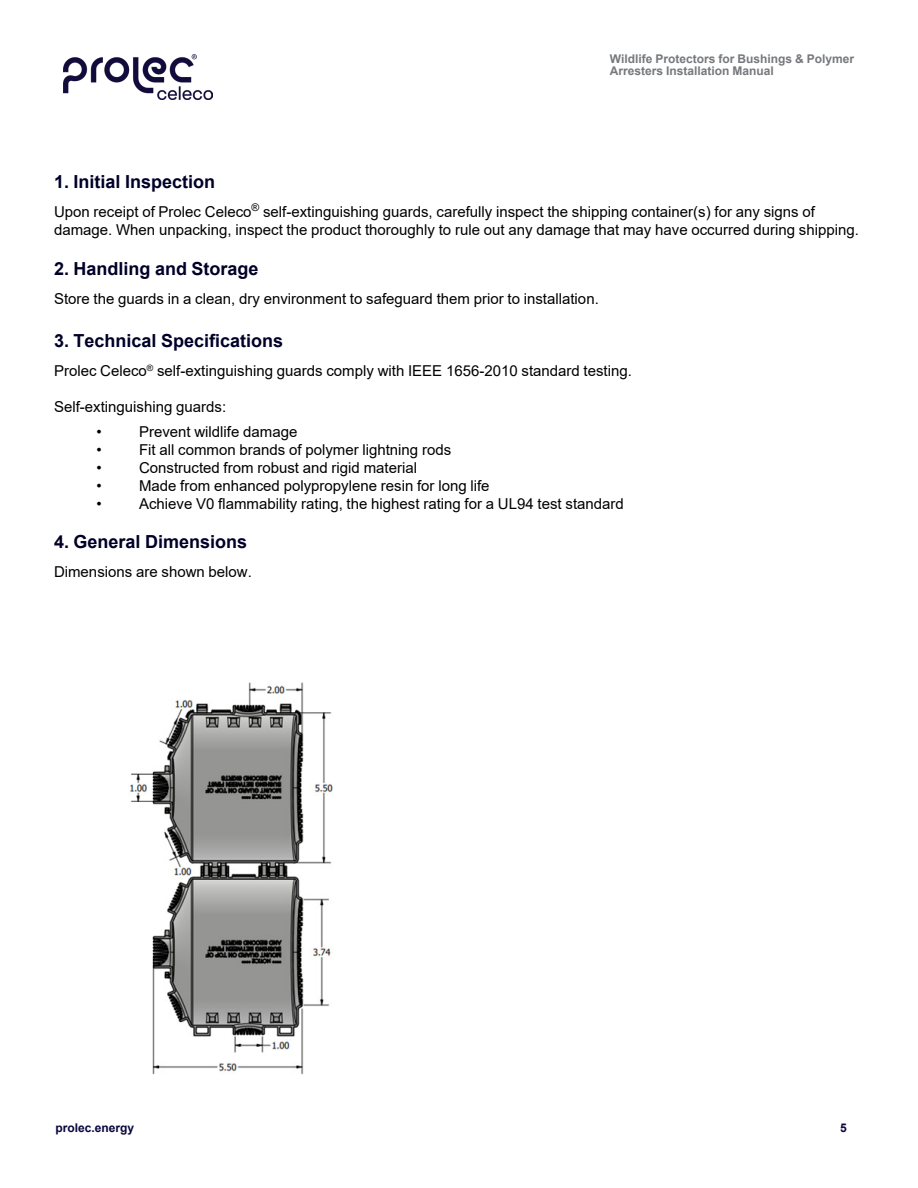
<style>
.page{position:relative;width:918px;height:1188px;background:#fff}
.page>*{position:absolute;margin:0;border:0;box-sizing:border-box;transform-origin:0 0}
.Titles_1{font:700 18px "Arial";color:#000028}
.Paragraph{font:15px/18px "Arial";color:#000}
.t1{font:700 12px/12px "Arial";color:#76787b}
.t2{font:700 12px "Arial";color:#09063e}
</style>
<div class="page">
<img style="left:63px;top:55px;width:150px;height:45px">
<img style="left:129px;top:682px;width:204px;height:393px">
<p class="t1" style="left:610px;top:53px;width:246px">Wildlife Protectors for Bushings &amp; Polymer<br>Arresters Installation Manual</p>
<p class="Titles_1" style="left:54px;top:169px;width:163px">1. Initial Inspection</p>
<p class="Paragraph" style="left:54px;top:203px;width:807px">Upon receipt of Prolec Celeco<sup>®</sup> self-extinguishing guards, carefully inspect the shipping container(s) for any signs of damage. When unpacking, inspect the product thoroughly to rule out any damage that may have occurred during shipping.</p>
<p class="Titles_1" style="left:54px;top:256px;width:206px">2. Handling and Storage</p>
<p class="Paragraph" style="left:54px;top:289px;width:546px">Store the guards in a clean, dry environment to safeguard them prior to installation.</p>
<p class="Titles_1" style="left:54px;top:328px;width:231px">3. Technical Specifications</p>
<p class="Paragraph" style="left:54px;top:361px;width:580px">Prolec Celeco<sup>®</sup> self-extinguishing guards comply with IEEE 1656-2010 standard testing.</p>
<p class="Paragraph" style="left:54px;top:397px;width:174px">Self-extinguishing guards:</p>
<p class="Paragraph" style="left:97px;top:422px;width:7px">•</p>
<p class="Paragraph" style="left:139px;top:422px;width:160px">Prevent wildlife damage</p>
<p class="Paragraph" style="left:97px;top:440px;width:7px">•</p>
<p class="Paragraph" style="left:139px;top:440px;width:314px">Fit all common brands of polymer lightning rods</p>
<p class="Paragraph" style="left:97px;top:458px;width:7px">•</p>
<p class="Paragraph" style="left:139px;top:458px;width:280px">Constructed from robust and rigid material</p>
<p class="Paragraph" style="left:97px;top:476px;width:7px">•</p>
<p class="Paragraph" style="left:139px;top:476px;width:352px">Made from enhanced polypropylene resin for long life</p>
<p class="Paragraph" style="left:97px;top:494px;width:7px">•</p>
<p class="Paragraph" style="left:139px;top:494px;width:486px">Achieve V0 flammability rating, the highest rating for a UL94 test standard</p>
<p class="Titles_1" style="left:54px;top:529px;width:195px">4. General Dimensions</p>
<p class="Paragraph" style="left:54px;top:563px;width:199px">Dimensions are shown below.</p>
<p class="t2" style="left:56px;top:1119px;width:80px">prolec.energy</p>
<p class="t2" style="left:840px;top:1119px;width:8px">5</p>
</div>
